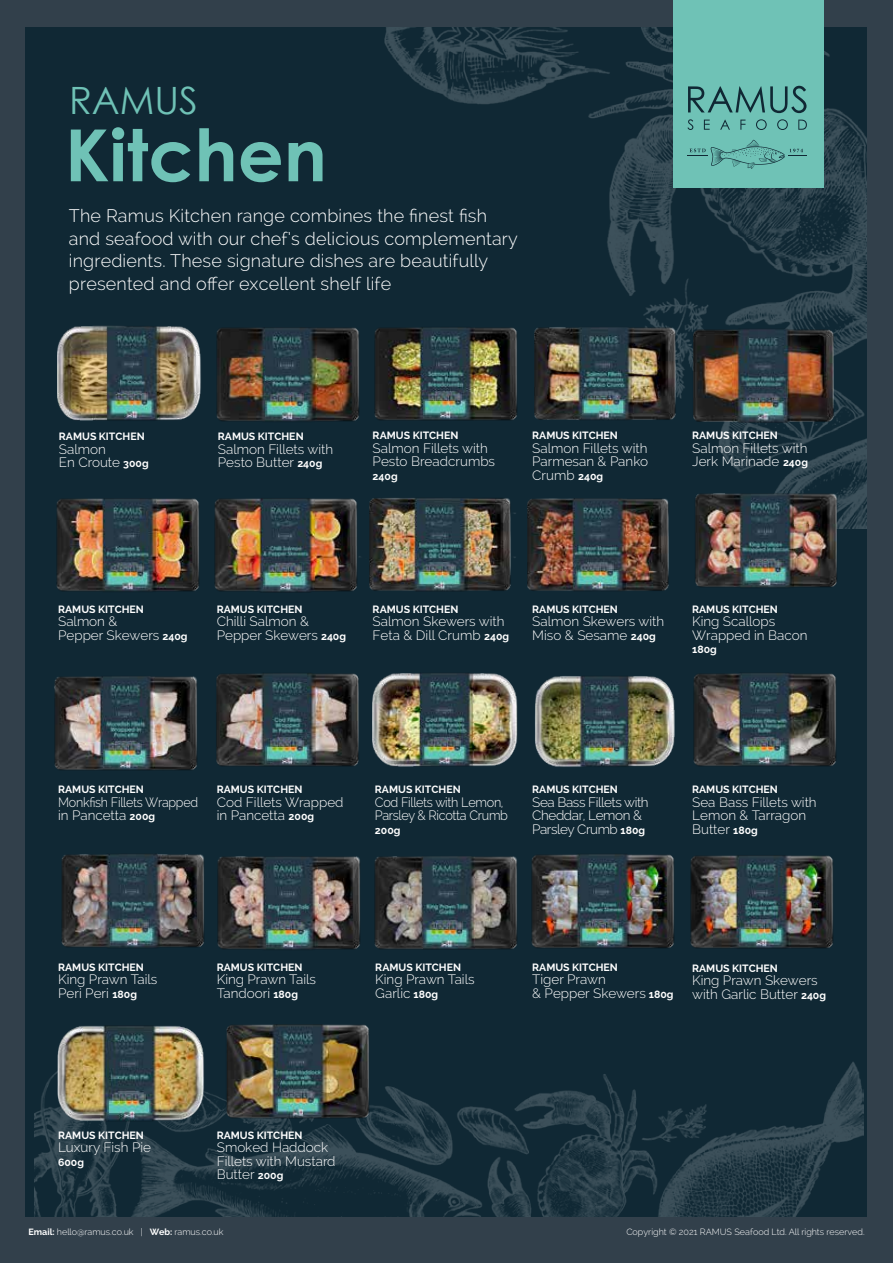
<style>
.page{position:relative;width:893px;height:1263px;background:#32404b}
.page>*{position:absolute;margin:0;border:0;box-sizing:border-box;transform-origin:0 0}
.t1{font:700 72px "Century Gothic";color:#6fc2b6}
.t2{font:37.65px "Century Gothic";color:#6fc2b6}
.t3{font:300 18px/22.5px "Raleway";letter-spacing:.01em;color:#fff}
.t4{font:300 13.5px/13.5px "Raleway";color:#fff}
.t5{font:300 13.5px/13.5px "Raleway";letter-spacing:-.03em;color:#fff}
.t6{font:300 13.5px/13.5px "Raleway";letter-spacing:-.025em;color:#fff;scale:.94 1}
.t7{font:300 13.5px/13.5px "Raleway";letter-spacing:-.02em;color:#fff;scale:.93 1}
.t8{font:700 10.5px "Raleway";color:#fff}
.t9{font:300 9px "Raleway";color:#fff}
.s1{font-weight:700;font-size:10.5px}
.s2{font-weight:700}
</style>
<div class="page">
<div style="left:25px;top:28px;width:842px;height:1188px;background:#102834"></div>
<img style="left:384px;top:28px;width:483px;height:501px">
<div style="left:673px;top:0;width:150px;height:187px;background:#6fc2b6"></div>
<svg style="left:688px;top:86px;width:118px;height:27px"></svg>
<svg style="left:687px;top:119px;width:6px;height:11px"></svg>
<svg style="left:704px;top:120px;width:6px;height:10px"></svg>
<svg style="left:720px;top:120px;width:10px;height:10px"></svg>
<svg style="left:740px;top:120px;width:5px;height:10px"></svg>
<svg style="left:756px;top:119px;width:11px;height:11px"></svg>
<svg style="left:777px;top:119px;width:11px;height:11px"></svg>
<svg style="left:798px;top:120px;width:9px;height:10px"></svg>
<svg style="left:687px;top:140px;width:120px;height:29px"></svg>
<img style="left:35px;top:1062px;width:828px;height:154px">
<img style="left:34px;top:1025px;width:191px;height:112px">
<img style="left:374px;top:325px;width:149px;height:102px">
<img style="left:61px;top:854px;width:143px;height:94px">
<img style="left:216px;top:327px;width:143px;height:94px">
<img style="left:57px;top:325px;width:144px;height:96px">
<img style="left:56px;top:498px;width:143px;height:93px">
<img style="left:214px;top:498px;width:143px;height:94px">
<img style="left:531px;top:854px;width:143px;height:94px">
<img style="left:690px;top:855px;width:143px;height:94px">
<img style="left:219px;top:1024px;width:157px;height:101px">
<img style="left:381px;top:673px;width:137px;height:94px">
<img style="left:216px;top:673px;width:165px;height:93px">
<img style="left:535px;top:676px;width:140px;height:91px">
<img style="left:693px;top:673px;width:143px;height:93px">
<img style="left:686px;top:491px;width:161px;height:96px">
<img style="left:54px;top:676px;width:143px;height:94px">
<img style="left:217px;top:856px;width:143px;height:93px">
<img style="left:374px;top:856px;width:143px;height:93px">
<img style="left:359px;top:480px;width:169px;height:111px">
<img style="left:523px;top:311px;width:170px;height:126px">
<img style="left:682px;top:313px;width:169px;height:126px">
<img style="left:516px;top:486px;width:170px;height:105px">
<h2 class="t2" style="left:69px;top:77px;width:130px">RAMUS</h2>
<h1 class="t1" style="left:65px;top:110px;width:264px">Kitchen</h1>
<h3 class="t3" style="left:69px;top:204px;width:451px">The Ramus Kitchen range combines the finest fish and seafood with our chef’s delicious complementary ingredients. These signature dishes are beautifully presented and offer excellent shelf life</h3>
<p class="t8" style="left:59px;top:430px;width:87px">RAMUS KITCHEN</p>
<p class="t4" style="left:59px;top:442px;width:91px">Salmon<br>En Croute <span class="s1">300g</span></p>
<p class="t8" style="left:218px;top:430px;width:87px">RAMUS KITCHEN</p>
<p class="t4" style="left:218px;top:442px;width:117px">Salmon Fillets with<br>Pesto Butter <span class="s1">240g</span></p>
<p class="t8" style="left:373px;top:430px;width:87px">RAMUS KITCHEN</p>
<p class="t4" style="left:373px;top:441px;width:124px">Salmon Fillets with<br>Pesto Breadcrumbs</p>
<p class="t8" style="left:373px;top:470px;width:27px">240g</p>
<p class="t8" style="left:532px;top:430px;width:87px">RAMUS KITCHEN</p>
<p class="t4" style="left:532px;top:441px;width:117px;text-align:justify">Salmon Fillets with Parmesan &amp; Panko Crumb <span class="s1">240g</span></p>
<p class="t8" style="left:692px;top:430px;width:87px">RAMUS KITCHEN</p>
<p class="t4" style="left:692px;top:441px;width:117px">Salmon Fillets with<br>Jerk Marinade <span class="s1">240g</span></p>
<p class="t8" style="left:58px;top:603px;width:87px">RAMUS KITCHEN</p>
<p class="t4" style="left:58px;top:615px;width:131px">Salmon &amp;<br>Pepper Skewers <span class="s1">240g</span></p>
<p class="t8" style="left:217px;top:603px;width:87px">RAMUS KITCHEN</p>
<p class="t4" style="left:217px;top:615px;width:131px">Chilli Salmon &amp;<br>Pepper Skewers <span class="s1">240g</span></p>
<p class="t8" style="left:373px;top:603px;width:87px">RAMUS KITCHEN</p>
<p class="t4" style="left:373px;top:615px;width:138px">Salmon Skewers with<br>Feta &amp; Dill Crumb <span class="s1">240g</span></p>
<p class="t8" style="left:532px;top:603px;width:87px">RAMUS KITCHEN</p>
<p class="t4" style="left:532px;top:615px;width:133px">Salmon Skewers with<br>Miso &amp; Sesame <span class="s1">240g</span></p>
<p class="t8" style="left:692px;top:603px;width:87px">RAMUS KITCHEN</p>
<p class="t4" style="left:692px;top:615px;width:117px">King Scallops<br>Wrapped in Bacon</p>
<p class="t8" style="left:692px;top:643px;width:26px">180g</p>
<p class="t8" style="left:58px;top:784px;width:87px">RAMUS KITCHEN</p>
<p class="t7" style="left:58px;top:795px;width:152px">Monkfish Fillets Wrapped in Pancetta <span class="s1">200g</span></p>
<p class="t8" style="left:217px;top:784px;width:87px">RAMUS KITCHEN</p>
<p class="t4" style="left:217px;top:795px;width:128px">Cod Fillets Wrapped in Pancetta <span class="s1">200g</span></p>
<p class="t8" style="left:375px;top:784px;width:87px">RAMUS KITCHEN</p>
<p class="t6" style="left:375px;top:795px;width:143px">Cod Fillets with Lemon,<br>Parsley &amp; Ricotta Crumb</p>
<p class="t8" style="left:375px;top:824px;width:27px">200g</p>
<p class="t8" style="left:532px;top:784px;width:87px">RAMUS KITCHEN</p>
<p class="t5" style="left:532px;top:795px;width:118px">Sea Bass Fillets with<br>Cheddar, Lemon &amp;<br>Parsley Crumb <span class="s1">180g</span></p>
<p class="t8" style="left:692px;top:784px;width:87px">RAMUS KITCHEN</p>
<p class="t4" style="left:692px;top:795px;width:126px">Sea Bass Fillets with<br>Lemon &amp; Tarragon<br>Butter <span class="s1">180g</span></p>
<p class="t8" style="left:58px;top:961px;width:87px">RAMUS KITCHEN</p>
<p class="t4" style="left:58px;top:973px;width:101px">King Prawn Tails<br>Peri Peri <span class="s1">180g</span></p>
<p class="t8" style="left:217px;top:961px;width:87px">RAMUS KITCHEN</p>
<p class="t4" style="left:217px;top:973px;width:101px">King Prawn Tails<br>Tandoori <span class="s1">180g</span></p>
<p class="t8" style="left:375px;top:961px;width:87px">RAMUS KITCHEN</p>
<p class="t4" style="left:375px;top:973px;width:101px">King Prawn Tails<br>Garlic <span class="s1">180g</span></p>
<p class="t8" style="left:532px;top:961px;width:87px">RAMUS KITCHEN</p>
<p class="t4" style="left:532px;top:972px;width:143px">Tiger Prawn<br>&amp; Pepper Skewers <span class="s1">180g</span></p>
<p class="t8" style="left:692px;top:962px;width:87px">RAMUS KITCHEN</p>
<p class="t4" style="left:692px;top:974px;width:135px">King Prawn Skewers with Garlic Butter <span class="s1">240g</span></p>
<p class="t8" style="left:58px;top:1129px;width:87px">RAMUS KITCHEN</p>
<p class="t4" style="left:58px;top:1141px;width:94px">Luxury Fish Pie</p>
<p class="t8" style="left:58px;top:1156px;width:27px">600g</p>
<p class="t8" style="left:217px;top:1129px;width:87px">RAMUS KITCHEN</p>
<p class="t4" style="left:217px;top:1141px;width:120px">Smoked Haddock<br>Fillets with Mustard<br>Butter <span class="s1">200g</span></p>
<p class="t9" style="left:29px;top:1227px;width:197px"><span class="s2">Email:</span> hello@ramus.co.uk | <span class="s2">Web:</span> ramus.co.uk</p>
<p class="t9" style="left:626px;top:1227px;width:240px">Copyright © 2021 RAMUS Seafood Ltd. All rights reserved.</p>
</div>
